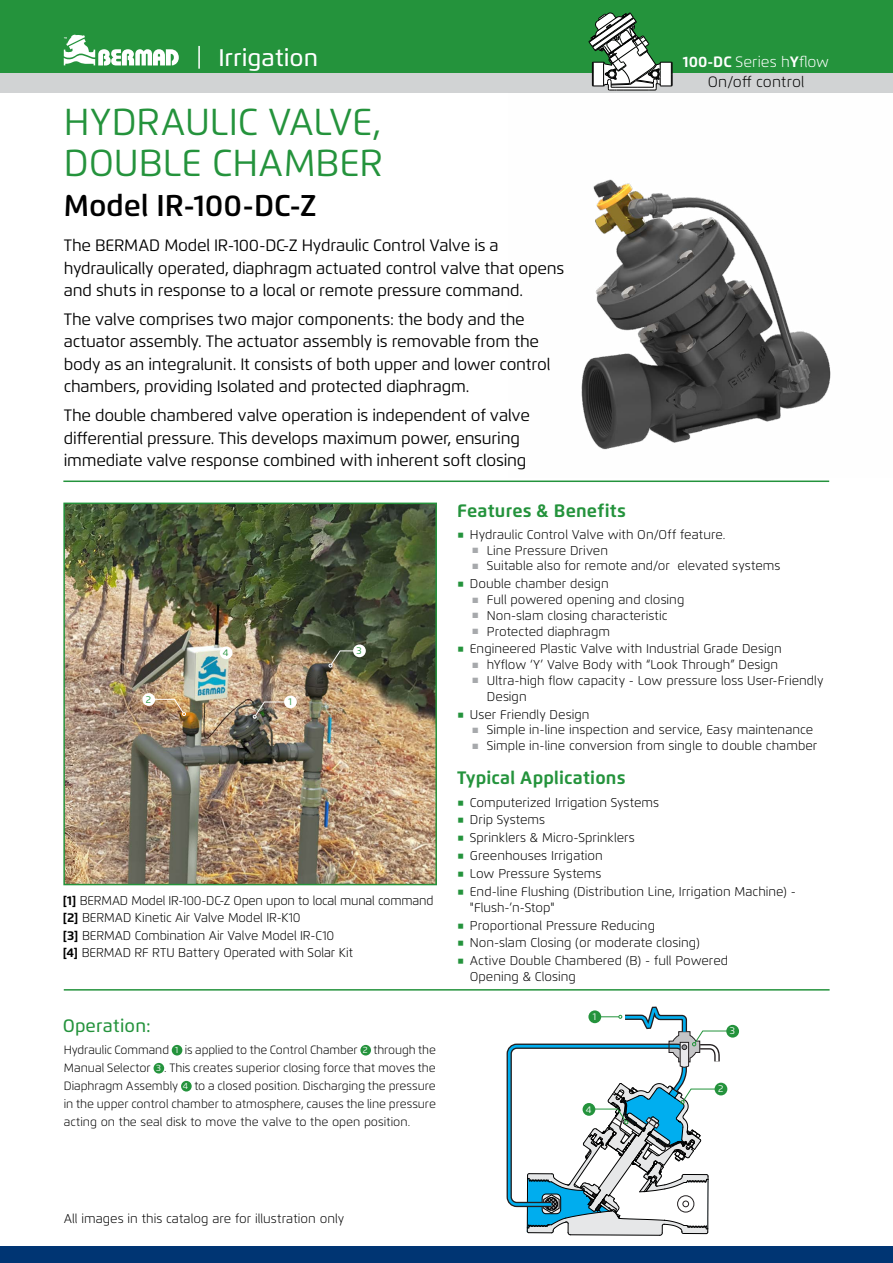
<style>
.page{position:relative;width:893px;height:1263px;background:#fff}
.page>*{position:absolute;margin:0;border:0;box-sizing:border-box;transform-origin:0 0}
.t1{font:37.5px/40.5px "Flexo";letter-spacing:-.005em;color:#24933c}
.t2{font:600 30px "Flexo";color:#000}
.t3{font:500 24px "Flexo";color:#fff}
.t4{font:700 18px "Flexo";letter-spacing:.01em;color:#24933c}
.t5{font:500 18px "Flexo";letter-spacing:.01em;color:#24933c}
.t6{font:16.5px/22.5px "Flexo";letter-spacing:-.015em;color:#000}
.t7{font:300 15px/20px "Flexo";letter-spacing:.01em;color:#000;text-align:center}
.t8{font:300 12.75px/17.9px "Flexo";color:#000}
.t9{font:300 12px/18px "Flexo";color:#000;text-align:justify}
.t10{font:9.75px "Flexo";color:#24933c}
.t11{font:9.75px "Flexo";color:#fff}
.s1{font-weight:700;color:#fff}
.s2{color:#fff}
.s3{font-weight:700}
.s4{font-weight:400;font-size:9px;color:#fff}
.s5{font-family:"Win Soft Pro";font-weight:500;font-size:19.2px;color:#24933c}
.s6{color:#a7a9ac}
</style>
<div class="page">
<div style="left:0;top:1247px;width:893px;height:16px;background:#003573"></div>
<div style="left:0;top:0;width:893px;height:74px;background:#24933c"></div>
<div style="left:0;top:74px;width:893px;height:19px;background:#d1d3d4"></div>
<hr style="left:198px;top:46px;width:2px;height:23px;background:#fff">
<svg style="left:588px;top:12px;width:85px;height:79px"></svg>
<hr style="left:63px;top:480px;width:766px;height:2px;background:#24933c">
<hr style="left:64px;top:989px;width:766px;height:1px;background:#24933c">
<img style="left:66px;top:506px;width:368px;height:376px">
<div style="left:63px;top:503px;width:374px;height:382px;border:2px solid #24933c"></div>
<svg style="left:329px;top:650px;width:36px;height:17px"></svg>
<div style="left:353px;top:644px;width:13px;height:13px;background:#fff;border-radius:50%"></div>
<svg style="left:253px;top:701px;width:36px;height:18px"></svg>
<div style="left:284px;top:695px;width:13px;height:13px;background:#fff;border-radius:50%"></div>
<svg style="left:150px;top:699px;width:36px;height:17px"></svg>
<div style="left:142px;top:693px;width:13px;height:13px;background:#fff;border-radius:50%"></div>
<div style="left:220px;top:646px;width:13px;height:13px;background:#fff;border-radius:50%"></div>
<div style="left:172px;top:1045px;width:10px;height:10px;background:#24933c;border-radius:50%"></div>
<div style="left:360px;top:1045px;width:11px;height:10px;background:#24933c;border-radius:50%"></div>
<div style="left:154px;top:1063px;width:10px;height:10px;background:#24933c;border-radius:50%"></div>
<div style="left:181px;top:1081px;width:11px;height:10px;background:#24933c;border-radius:50%"></div>
<img style="left:581px;top:179px;width:250px;height:271px">
<div style="left:726px;top:1025px;width:13px;height:12px;background:#24933c;border-radius:50%"></div>
<svg style="left:506px;top:1006px;width:222px;height:230px"></svg>
<div style="left:588px;top:1010px;width:13px;height:13px;background:#24933c;border-radius:50%"></div>
<svg style="left:64px;top:35px;width:115px;height:31px"></svg>
<h3 class="t3" style="left:218px;top:43px;width:101px">Irrigation</h3>
<h1 class="t1" style="left:64px;top:102px;width:321px">HYDRAULIC VALVE,<br>DOUBLE CHAMBER</h1>
<h2 class="t2" style="left:64px;top:187px;width:255px">Model IR-100-DC-Z</h2>
<p class="t6" style="left:64px;top:234px;width:502px">The BERMAD Model IR-100-DC-Z Hydraulic Control Valve is a hydraulically operated, diaphragm actuated control valve that opens and shuts in response to a local or remote pressure command.</p>
<p class="t6" style="left:64px;top:308px;width:488px">The valve comprises two major components: the body and the actuator assembly. The actuator assembly is removable from the body as an integralunit. It consists of both upper and lower control chambers, providing Isolated and protected diaphragm.</p>
<p class="t6" style="left:64px;top:404px;width:468px">The double chambered valve operation is independent of valve differential pressure. This develops maximum power, ensuring immediate valve response combined with inherent soft closing</p>
<p class="t7" style="left:683px;top:52px;width:148px"><span class="s1">100-DC</span> <span class="s2">Series h</span><span class="s1">Y</span><span class="s2">flow<br></span>On/off control</p>
<p class="t10" style="left:223px;top:647px;width:7px">4</p>
<p class="t10" style="left:146px;top:693px;width:7px">2</p>
<p class="t10" style="left:288px;top:696px;width:5px">1</p>
<p class="t10" style="left:357px;top:645px;width:7px">3</p>
<p class="t8" style="left:63px;top:892px;width:372px;line-height:17.2px"><span class="s3">[1]</span> BERMAD Model IR-100-DC-Z Open upon to local munal command <span class="s3">[2]</span> BERMAD Kinetic Air Valve Model IR-K10<br><span class="s3">[3]</span> BERMAD Combination Air Valve Model IR-C10<br><span class="s3">[4]</span> BERMAD RF RTU Battery Operated with Solar Kit</p>
<h3 class="t5" style="left:63px;top:1015px;width:90px">Operation:</h3>
<p class="t9" style="left:64px;top:1041px;width:374px">Hydraulic Command <span class="s4">1</span> is applied to the Control Chamber <span class="s4">2</span> through the Manual Selector <span class="s4">3</span> . This creates superior closing force that moves the Diaphragm Assembly <span class="s4">4</span> to a closed position. Discharging the pressure in the upper control chamber to atmosphere, causes the line pressure acting on the seal disk to move the valve to the open position.</p>
<h3 class="t4" style="left:457px;top:499px;width:170px">Features &amp; Benefits</h3>
<p class="t8" style="left:457px;top:526px;width:270px"><span class="s5">ֺ</span> Hydraulic Control Valve with On/Off feature.</p>
<p class="t8" style="left:473px;top:541px;width:137px"><span class="s6">■</span> Line Pressure Driven</p>
<p class="t8" style="left:457px;top:557px;width:325px;text-indent:15px"><span class="s6">■</span> Suitable also for remote and/or elevated systems <span class="s5">ֺ</span> Double chamber design</p>
<p class="t8" style="left:473px;top:591px;width:213px"><span class="s6">■</span> Full powered opening and closing</p>
<p class="t8" style="left:473px;top:606px;width:196px"><span class="s6">■</span> Non-slam closing characteristic</p>
<p class="t8" style="left:457px;top:622px;width:326px;text-indent:15px"><span class="s6">■</span> Protected diaphragm<br><span class="s5">ֺ</span> Engineered Plastic Valve with Industrial Grade Design</p>
<p class="t8" style="left:473px;top:656px;width:307px"><span class="s6">■</span> hYflow ‘Y’ Valve Body with “Look Through” Design</p>
<p class="t8" style="left:487px;top:673px;width:338px;line-height:15.8px;text-indent:-14px"><span class="s6">■</span> Ultra-high flow capacity - Low pressure loss User-Friendly<br>Design</p>
<p class="t8" style="left:457px;top:705px;width:134px"><span class="s5">ֺ</span> User Friendly Design</p>
<p class="t8" style="left:473px;top:721px;width:342px"><span class="s6">■</span> Simple in-line inspection and service, Easy maintenance</p>
<p class="t8" style="left:473px;top:737px;width:346px"><span class="s6">■</span> Simple in-line conversion from single to double chamber</p>
<h3 class="t4" style="left:457px;top:767px;width:170px">Typical Applications</h3>
<p class="t8" style="left:457px;top:793px;width:340px"><span class="s5">ֺ</span> Computerized Irrigation Systems<br><span class="s5">ֺ</span> Drip Systems<br><span class="s5">ֺ</span> Sprinklers &amp; Micro-Sprinklers<br><span class="s5">ֺ</span> Greenhouses Irrigation<br><span class="s5">ֺ</span> Low Pressure Systems<br><span class="s5">ֺ</span> End-line Flushing (Distribution Line, Irrigation Machine) -</p>
<p class="t8" style="left:457px;top:898px;width:273px;text-indent:13px">"Flush-’n-Stop"<br><span class="s5">ֺ</span> Proportional Pressure Reducing<br><span class="s5">ֺ</span> Non-slam Closing (or moderate closing)<br><span class="s5">ֺ</span> Active Double Chambered (B) - full Powered</p>
<p class="t8" style="left:470px;top:968px;width:107px">Opening &amp; Closing</p>
<p class="t11" style="left:593px;top:1010px;width:5px">1</p>
<p class="t11" style="left:586px;top:1103px;width:7px">4</p>
<p class="t11" style="left:730px;top:1025px;width:7px">3</p>
<p class="t11" style="left:718px;top:1083px;width:7px">2</p>
<p class="t8" style="left:64px;top:1209px;width:282px">All images in this catalog are for illustration only</p>
</div>
